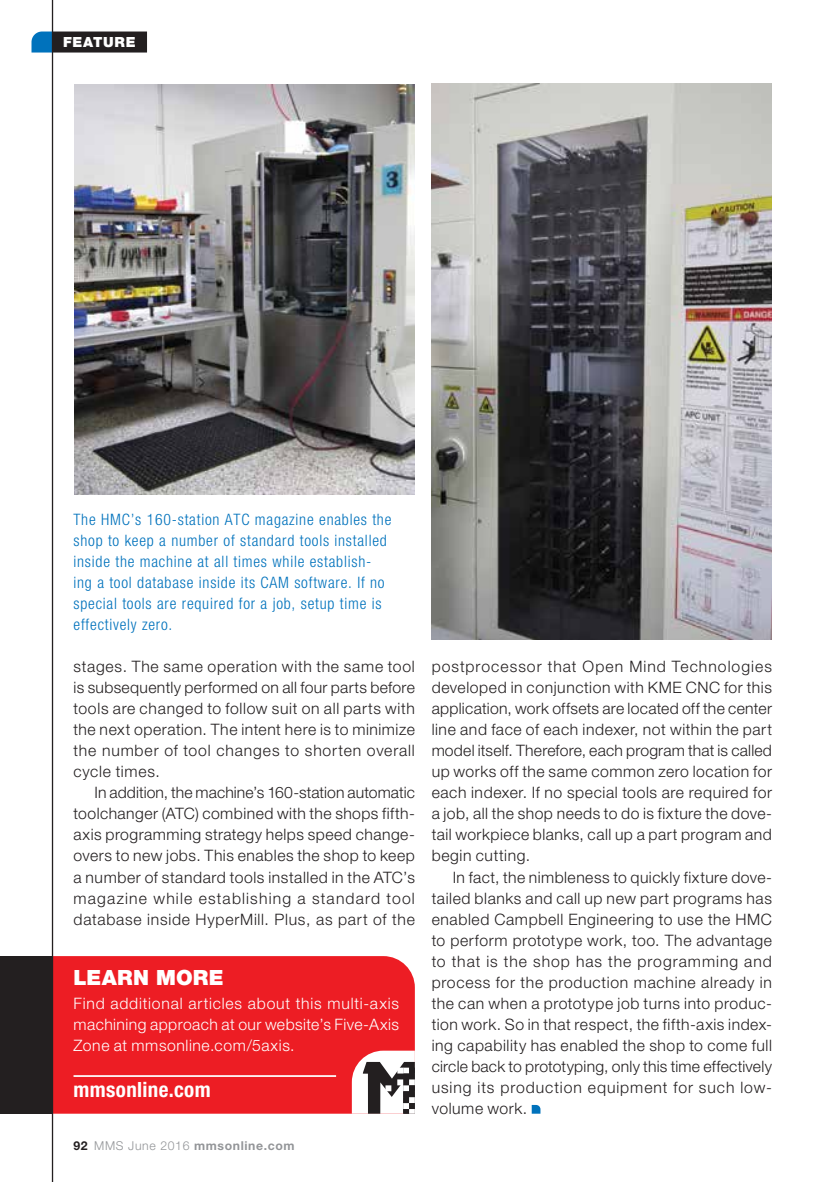
<style>
.page{position:relative;width:835px;height:1182px;background:#fff}
.page>*{position:absolute;margin:0;border:0;box-sizing:border-box;transform-origin:0 0}
.t1{font:700 condensed 21px "Helvetica Neue LT Std";letter-spacing:.02em;color:#fff}
.t2{font:900 21px "Helvetica Neue LT Std";letter-spacing:.01em;color:#fff}
.t3{font:300 15.75px/21px "Helvetica Neue LT Std";letter-spacing:.05em;color:#231f20;text-align:justify}
.t4{font:300 condensed 15.75px/21px "Helvetica Neue LT Std";letter-spacing:.05em;color:#0072bc}
.t5{font:300 15.75px/21px "Helvetica Neue LT Std";letter-spacing:.03em;color:#fff;text-align:justify}
.t6{font:900 14px "Helvetica Neue LT Std";letter-spacing:.055em;color:#fff}
.t7{font:700 12.25px "Helvetica Neue LT Std";letter-spacing:.05em;color:#939598}
.s1{color:#231f20}
.s2{font-weight:300}
</style>
<div class="page">
<svg style="left:32px;top:32px;width:20px;height:20px"></svg>
<div style="left:52px;top:32px;width:95px;height:20px;background:#231f20"></div>
<img style="left:75px;top:84px;width:340px;height:411px">
<img style="left:432px;top:84px;width:340px;height:555px">
<svg style="left:532px;top:1104px;width:8px;height:9px"></svg>
<div style="left:53px;top:956px;width:362px;height:157px;background:#ed1d24"></div>
<svg style="left:352px;top:1050px;width:63px;height:63px"></svg>
<div style="left:0;top:956px;width:52px;height:157px;background:#231f20"></div>
<hr style="left:74px;top:1074px;width:262px;height:2px;background:#fff">
<hr style="left:52px;top:0;width:1px;height:1181px;background:#231f20">
<p class="t6" style="left:63px;top:34px;width:74px">FEATURE</p>
<p class="t4" style="left:74px;top:509px;width:319px">The HMC’s 160-station ATC magazine enables the shop to keep a number of standard tools installed inside the machine at all times while establish&shy;ing a tool database inside its CAM software. If no special tools are required for a job, setup time is effectively zero.</p>
<p class="t3" style="left:74px;top:656px;width:343px">stages. The same operation with the same tool is subsequently performed on all four parts before tools are changed to follow suit on all parts with the next operation. The intent here is to minimize the number of tool changes to shorten overall cycle times.</p>
<p class="t3" style="left:74px;top:782px;width:343px;text-indent:21px">In addition, the machine’s 160-station automatic toolchanger (ATC) combined with the shops fifth&shy;axis programming strategy helps speed change&shy;overs to new jobs. This enables the shop to keep a number of standard tools installed in the ATC’s magazine while establishing a standard tool database inside HyperMill. Plus, as part of the</p>
<h1 class="t2" style="left:74px;top:964px;width:152px">LEARN MORE</h1>
<p class="t5" style="left:74px;top:992px;width:327px">Find additional articles about this multi-axis machining approach at our website’s Five-Axis Zone at mmsonline.com/5axis.</p>
<h1 class="t1" style="left:74px;top:1076px;width:139px">mmsonline.com</h1>
<p class="t7" style="left:74px;top:1138px;width:223px"><span class="s1">92</span> <span class="s2">MMS June 2016</span> mmsonline.com</p>
<p class="t3" style="left:432px;top:656px;width:342px">postprocessor that Open Mind Technologies developed in conjunction with KME CNC for this application, work offsets are located off the center line and face of each indexer, not within the part model itself. Therefore, each program that is called up works off the same common zero location for each indexer. If no special tools are required for a job, all the shop needs to do is fixture the dove&shy;tail workpiece blanks, call up a part program and begin cutting.</p>
<p class="t3" style="left:432px;top:866px;width:342px;text-indent:21px">In fact, the nimbleness to quickly fixture dove&shy;tailed blanks and call up new part programs has enabled Campbell Engineering to use the HMC to perform prototype work, too. The advantage to that is the shop has the programming and process for the production machine already in the can when a prototype job turns into produc&shy;tion work. So in that respect, the fifth-axis index&shy;ing capability has enabled the shop to come full circle back to prototyping, only this time effectively using its production equipment for such low&shy;volume work.</p>
</div>
